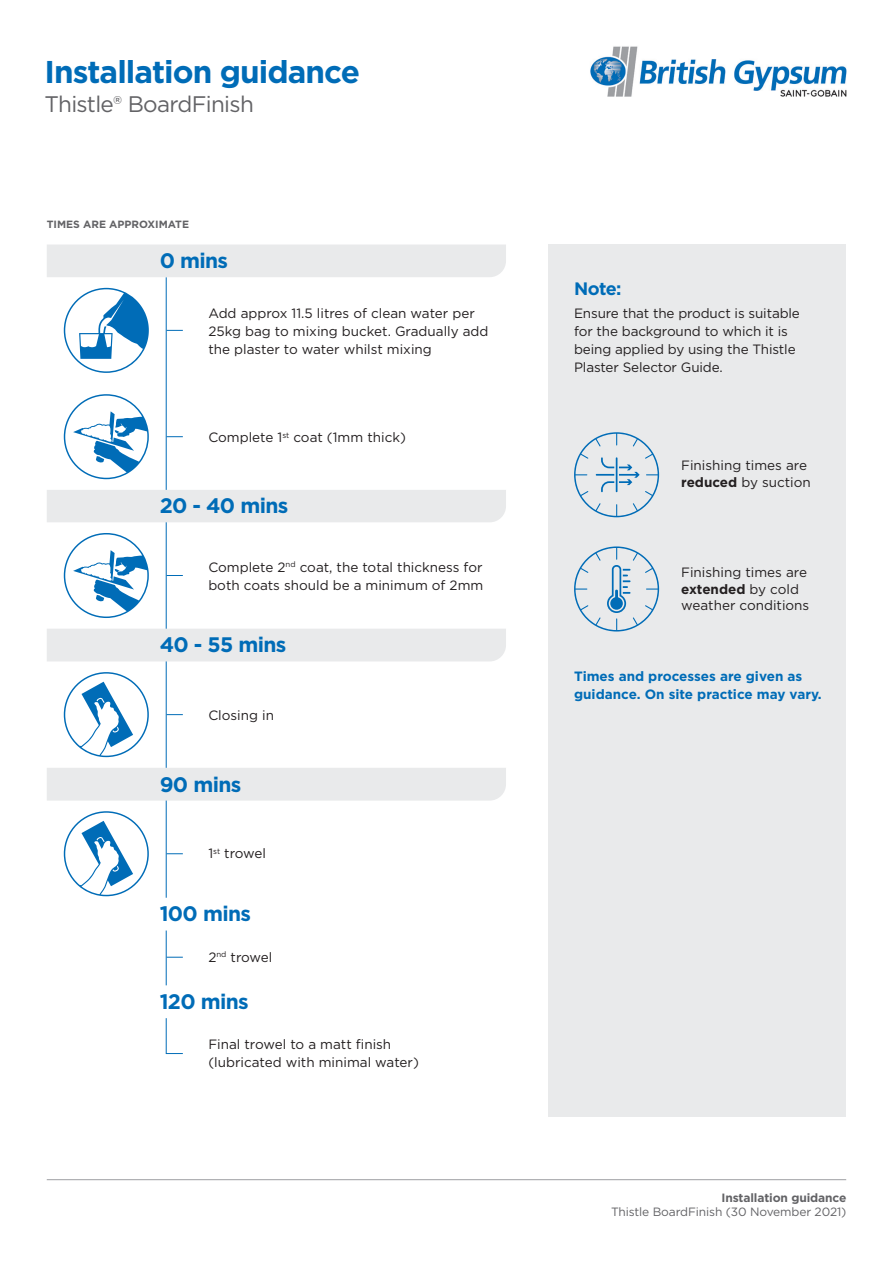
<style>
.page{position:relative;width:893px;height:1263px;background:#fff}
.page>*{position:absolute;margin:0;border:0;box-sizing:border-box;transform-origin:0 0}
.t1{font:700 31.5px "Gotham";letter-spacing:-.03em;color:#006cb7}
.t2{font:22.5px "Gotham";letter-spacing:-.03em;color:#636366}
.t3{font:700 21px "Gotham";letter-spacing:-.03em;color:#006cb7}
.t4{font:700 18px "Gotham";color:#006cb7}
.t5{font:13.5px/18px "Gotham";color:#231f20}
.t6{font:700 13.5px/18px "Gotham";color:#006cb7}
.t7{font:12px "Gotham";letter-spacing:-.01em;color:#636366}
.t8{font:700 12px "Gotham";letter-spacing:-.01em;color:#636366}
.t9{font:700 10.5px "Gotham";color:#636366}
.s1{font-weight:700}
</style>
<div class="page">
<img style="left:590px;top:46px;width:257px;height:51px">
<div style="left:549px;top:244px;width:297px;height:873px;background:#e9eaeb"></div>
<hr style="left:47px;top:1179px;width:799px;height:1px;background:#9d9fa2">
<hr style="left:166px;top:277px;width:1px;height:776px;background:#006cb7">
<div style="left:47px;top:244px;width:459px;height:33px;background:#e9eaeb"></div>
<div style="left:47px;top:490px;width:459px;height:32px;background:#e9eaeb"></div>
<div style="left:47px;top:629px;width:459px;height:32px;background:#e9eaeb"></div>
<div style="left:47px;top:768px;width:459px;height:33px;background:#e9eaeb"></div>
<svg style="left:167px;top:330px;width:16px;height:1px"></svg>
<svg style="left:167px;top:436px;width:16px;height:1px"></svg>
<svg style="left:167px;top:575px;width:16px;height:1px"></svg>
<svg style="left:167px;top:714px;width:16px;height:1px"></svg>
<svg style="left:167px;top:957px;width:16px;height:1px"></svg>
<svg style="left:166px;top:1053px;width:17px;height:1px"></svg>
<svg style="left:574px;top:432px;width:85px;height:85px"></svg>
<svg style="left:574px;top:546px;width:85px;height:85px"></svg>
<svg style="left:64px;top:394px;width:85px;height:85px"></svg>
<svg style="left:64px;top:533px;width:85px;height:85px"></svg>
<svg style="left:64px;top:672px;width:85px;height:85px"></svg>
<svg style="left:63px;top:811px;width:120px;height:119px"></svg>
<svg style="left:64px;top:288px;width:85px;height:85px"></svg>
<h1 class="t1" style="left:45px;top:51px;width:317px">Installation guidance</h1>
<p class="t2" style="left:45px;top:90px;width:211px">Thistle® BoardFinish</p>
<p class="t9" style="left:47px;top:217px;width:144px">TIMES ARE APPROXIMATE</p>
<p class="t3" style="left:160px;top:247px;width:70px">0 mins</p>
<p class="t5" style="left:208px;top:304px;width:282px">Add approx 11.5 litres of clean water per<br>25kg bag to mixing bucket. Gradually add the plaster to water whilst mixing</p>
<p class="t5" style="left:208px;top:428px;width:199px">Complete 1<sup>st</sup> coat (1mm thick)</p>
<p class="t3" style="left:160px;top:492px;width:130px">20 - 40 mins</p>
<p class="t5" style="left:208px;top:558px;width:277px">Complete 2<sup>nd</sup> coat, the total thickness for both coats should be a minimum of 2mm</p>
<p class="t3" style="left:160px;top:631px;width:128px">40 - 55 mins</p>
<p class="t5" style="left:208px;top:706px;width:67px">Closing in</p>
<p class="t3" style="left:160px;top:770px;width:83px">90 mins</p>
<p class="t5" style="left:208px;top:844px;width:59px">1<sup>st</sup> trowel</p>
<p class="t3" style="left:160px;top:900px;width:93px">100 mins</p>
<p class="t5" style="left:208px;top:948px;width:66px">2<sup>nd</sup> trowel</p>
<p class="t3" style="left:160px;top:988px;width:91px">120 mins</p>
<p class="t5" style="left:208px;top:1035px;width:184px">Final trowel to a matt finish</p>
<p class="t5" style="left:208px;top:1053px;width:212px">(lubricated with minimal water)</p>
<p class="t4" style="left:574px;top:277px;width:49px">Note:</p>
<p class="t5" style="left:574px;top:304px;width:227px">Ensure that the product is suitable for the background to which it is being applied by using the Thistle<br>Plaster Selector Guide.</p>
<p class="t5" style="left:681px;top:457px;width:131px;line-height:16.5px">Finishing times are <span class="s1">reduced</span> by suction</p>
<p class="t5" style="left:681px;top:564px;width:130px;line-height:16.5px">Finishing times are <span class="s1">extended</span> by cold weather conditions</p>
<p class="t6" style="left:574px;top:667px;width:249px">Times and processes are given as guidance. On site practice may vary.</p>
<p class="t8" style="left:721px;top:1189px;width:126px">Installation guidance</p>
<p class="t7" style="left:611px;top:1204px;width:237px">Thistle BoardFinish (30 November 2021)</p>
</div>
